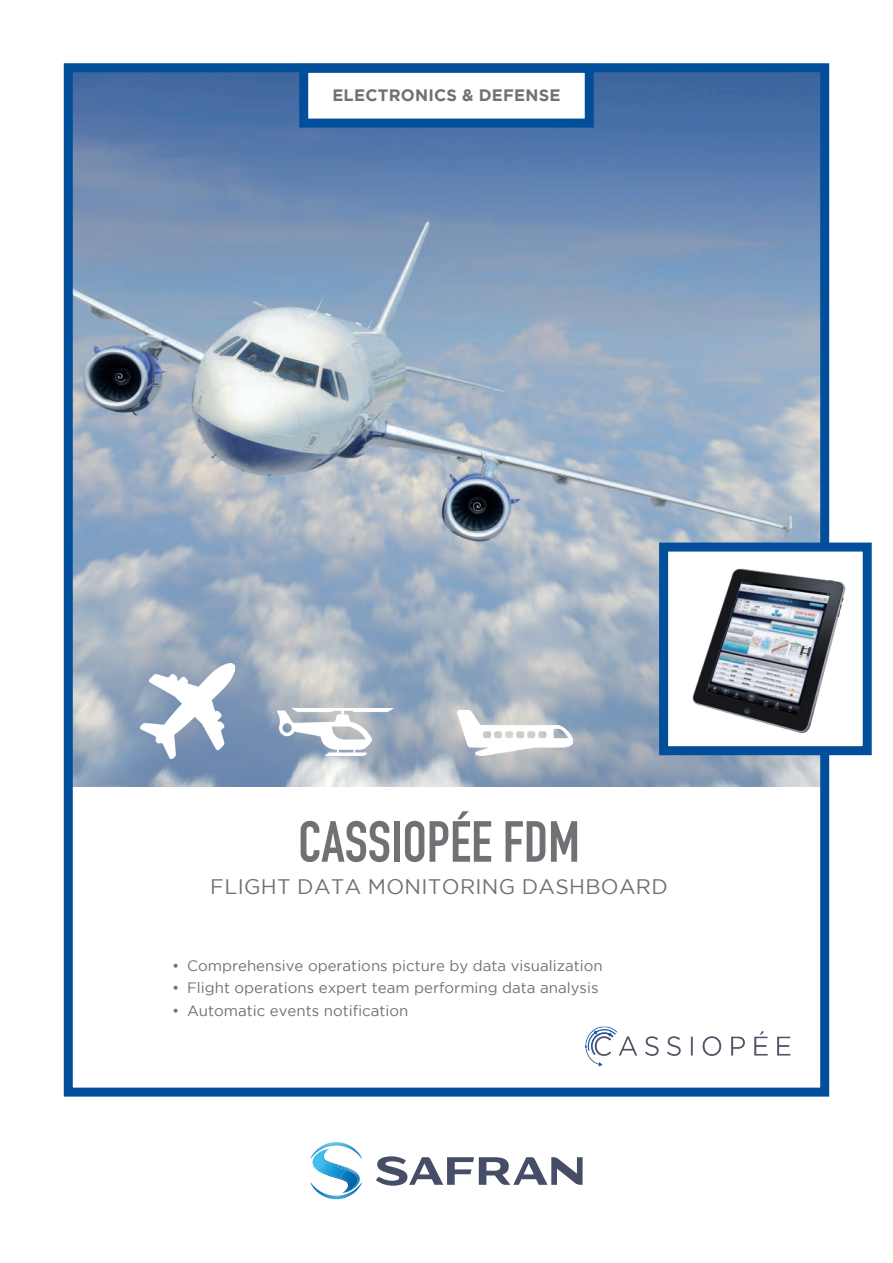
<style>
.page{position:relative;width:893px;height:1263px;background:#fff}
.page>*{position:absolute;margin:0;border:0;box-sizing:border-box;transform-origin:0 0}
.Titre_page_de_garde{font:57px "DIN Engschrift LT";color:#717074}
.Sous-titre_page_de_g{font:21px "Gotham";letter-spacing:.015em;color:#717074}
.En-tête_page_de_gard{font:700 16.5px "Gotham";letter-spacing:.015em;color:#717074}
.Puces_page_de_garde{font:15px "Gotham";color:#717074}
</style>
<div class="page">
<img style="left:74px;top:73px;width:745px;height:714px">
<svg style="left:376px;top:1156px;width:207px;height:30px"></svg>
<svg style="left:310px;top:1142px;width:52px;height:57px"></svg>
<div style="left:299px;top:64px;width:295px;height:64px;background:#fff;border:9px solid #014e9b"></div>
<div style="left:64px;top:63px;width:765px;height:1033px;border:9px solid #014e9b"></div>
<div style="left:664px;top:547px;width:203px;height:204px;background:#fff"></div>
<img style="left:692px;top:568px;width:154px;height:165px">
<div style="left:659px;top:543px;width:213px;height:212px;border:9px solid #014e9b"></div>
<img style="left:140px;top:664px;width:95px;height:94px">
<img style="left:278px;top:709px;width:115px;height:46px">
<img style="left:457px;top:710px;width:116px;height:45px">
<img style="left:584px;top:1027px;width:207px;height:39px">
<p class="En-tête_page_de_gard" style="left:332px;top:86px;width:230px">ELECTRONICS &amp; DEFENSE</p>
<p class="Titre_page_de_garde" style="left:298px;top:808px;width:283px">CASSIOPÉE FDM</p>
<p class="Sous-titre_page_de_g" style="left:210px;top:875px;width:459px">FLIGHT DATA MONITORING DASHBOARD</p>
<p class="Puces_page_de_garde" style="left:172px;top:957px;width:432px">• Comprehensive operations picture by data visualization</p>
<p class="Puces_page_de_garde" style="left:172px;top:980px;width:428px">• Flight operations expert team performing data analysis</p>
<p class="Puces_page_de_garde" style="left:172px;top:1002px;width:238px">• Automatic events notification</p>
</div>
